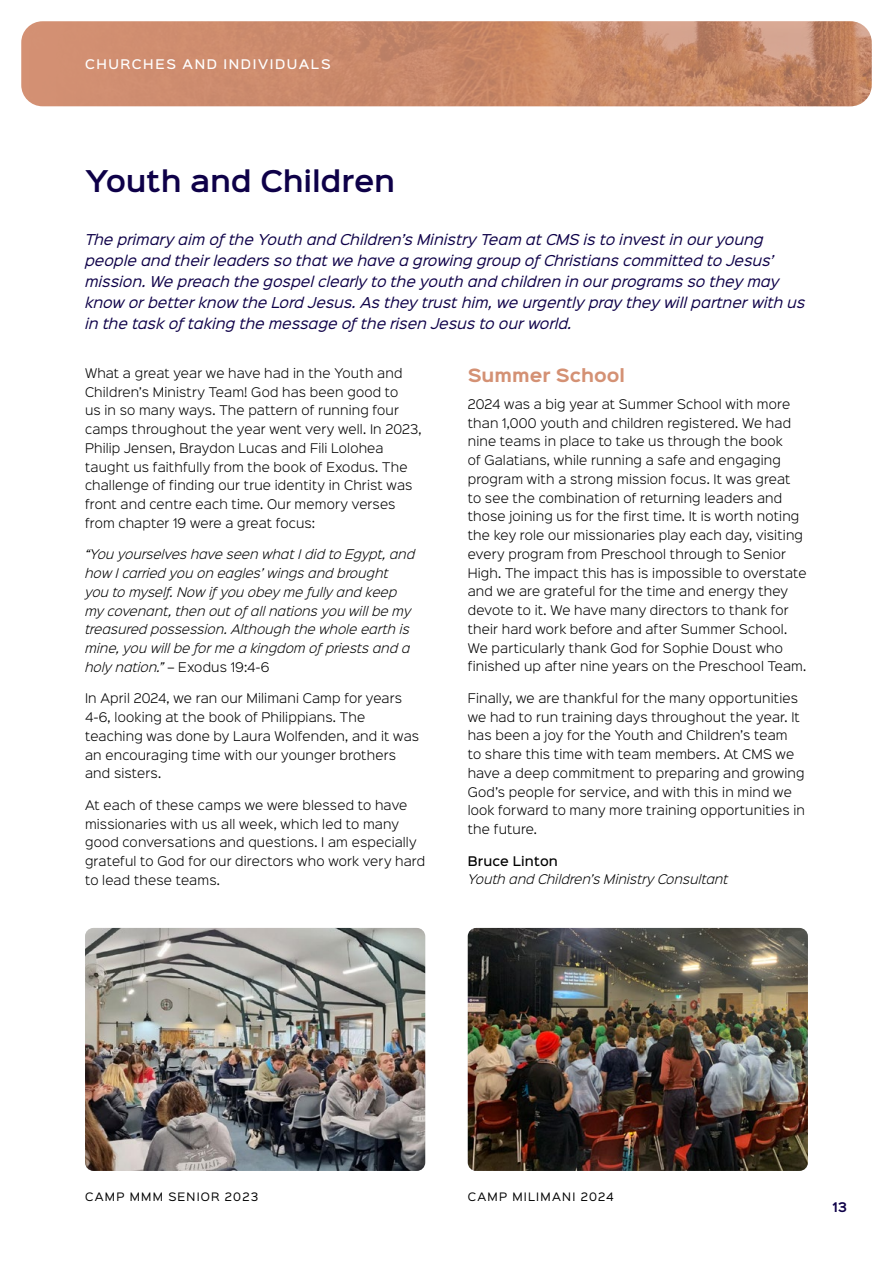
<style>
.page{position:relative;width:893px;height:1263px;background:#fff}
.page>*{position:absolute;margin:0;border:0;box-sizing:border-box;transform-origin:0 0}
.t1{font:600 27px "Sinkin Sans 600";letter-spacing:-.005em;color:#0e0048}
.t2{font:700 16.5px "Sinkin Sans 700";letter-spacing:.005em;color:#d49174}
.t3{font:italic 13.5px/21px "Sinkin Sans 400";letter-spacing:.005em;color:#0e0048}
.t4{font:300 12px/18.8px "Sinkin Sans 300";letter-spacing:.015em;color:#000}
.t5{font:italic 300 12px/18.8px "Sinkin Sans 300";letter-spacing:.005em;color:#000}
.t6{font:500 12px "Sinkin Sans 500";letter-spacing:.135em;color:#fff}
.t7{font:500 12px "Sinkin Sans 500";letter-spacing:.015em;color:#000}
.t8{font:600 12px "Sinkin Sans 600";color:#0e0048}
.t9{font:10.5px "Sinkin Sans 400";letter-spacing:.12em;color:#000}
.s1{font-style:normal}
</style>
<div class="page">
<img style="left:21px;top:21px;width:851px;height:85px">
<img style="left:85px;top:928px;width:340px;height:243px">
<img style="left:468px;top:928px;width:340px;height:243px">
<p class="t6" style="left:85px;top:53px;width:247px">CHURCHES AND INDIVIDUALS</p>
<h1 class="t1" style="left:85px;top:157px;width:312px">Youth and Children</h1>
<p class="t3" style="left:85px;top:228px;width:722px">The primary aim of the Youth and Children’s Ministry Team at CMS is to invest in our young people and their leaders so that we have a growing group of Christians committed to Jesus’ mission. We preach the gospel clearly to the youth and children in our programs so they may know or better know the Lord Jesus. As they trust him, we urgently pray they will partner with us in the task of taking the message of the risen Jesus to our world.</p>
<p class="t4" style="left:85px;top:363px;width:338px">What a great year we have had in the Youth and Children’s Ministry Team! God has been good to<br>us in so many ways. The pattern of running four camps throughout the year went very well. In 2023, Philip Jensen, Braydon Lucas and Fili Lolohea taught us faithfully from the book of Exodus. The challenge of finding our true identity in Christ was front and centre each time. Our memory verses from chapter 19 were a great focus:</p>
<p class="t5" style="left:85px;top:544px;width:331px">“You yourselves have seen what I did to Egypt, and how I carried you on eagles’ wings and brought you to myself. Now if you obey me fully and keep my covenant, then out of all nations you will be my treasured possession. Although the whole earth is mine, you will be for me a kingdom of priests and a holy nation.” <span class="s1">– Exodus 19:4-6</span></p>
<p class="t4" style="left:85px;top:688px;width:335px">In April 2024, we ran our Milimani Camp for years 4-6, looking at the book of Philippians. The teaching was done by Laura Wolfenden, and it was an encouraging time with our younger brothers and sisters.</p>
<p class="t4" style="left:85px;top:795px;width:342px">At each of these camps we were blessed to have missionaries with us all week, which led to many good conversations and questions. I am especially grateful to God for our directors who work very hard to lead these teams.</p>
<h2 class="t2" style="left:468px;top:366px;width:159px">Summer School</h2>
<p class="t4" style="left:468px;top:394px;width:340px">2024 was a big year at Summer School with more than 1,000 youth and children registered. We had nine teams in place to take us through the book<br>of Galatians, while running a safe and engaging program with a strong mission focus. It was great to see the combination of returning leaders and those joining us for the first time. It is worth noting the key role our missionaries play each day, visiting every program from Preschool through to Senior High. The impact this has is impossible to overstate and we are grateful for the time and energy they devote to it. We have many directors to thank for their hard work before and after Summer School.<br>We particularly thank God for Sophie Doust who finished up after nine years on the Preschool Team.</p>
<p class="t4" style="left:468px;top:688px;width:339px">Finally, we are thankful for the many opportunities we had to run training days throughout the year. It has been a joy for the Youth and Children’s team<br>to share this time with team members. At CMS we have a deep commitment to preparing and growing God’s people for service, and with this in mind we look forward to many more training opportunities in the future.</p>
<p class="t7" style="left:468px;top:850px;width:92px">Bruce Linton</p>
<p class="t5" style="left:468px;top:869px;width:262px">Youth and Children’s Ministry Consultant</p>
<p class="t9" style="left:85px;top:1187px;width:175px">CAMP MMM SENIOR 2023</p>
<p class="t9" style="left:468px;top:1187px;width:148px">CAMP MILIMANI 2024</p>
<p class="t8" style="left:832px;top:1197px;width:16px">13</p>
</div>
